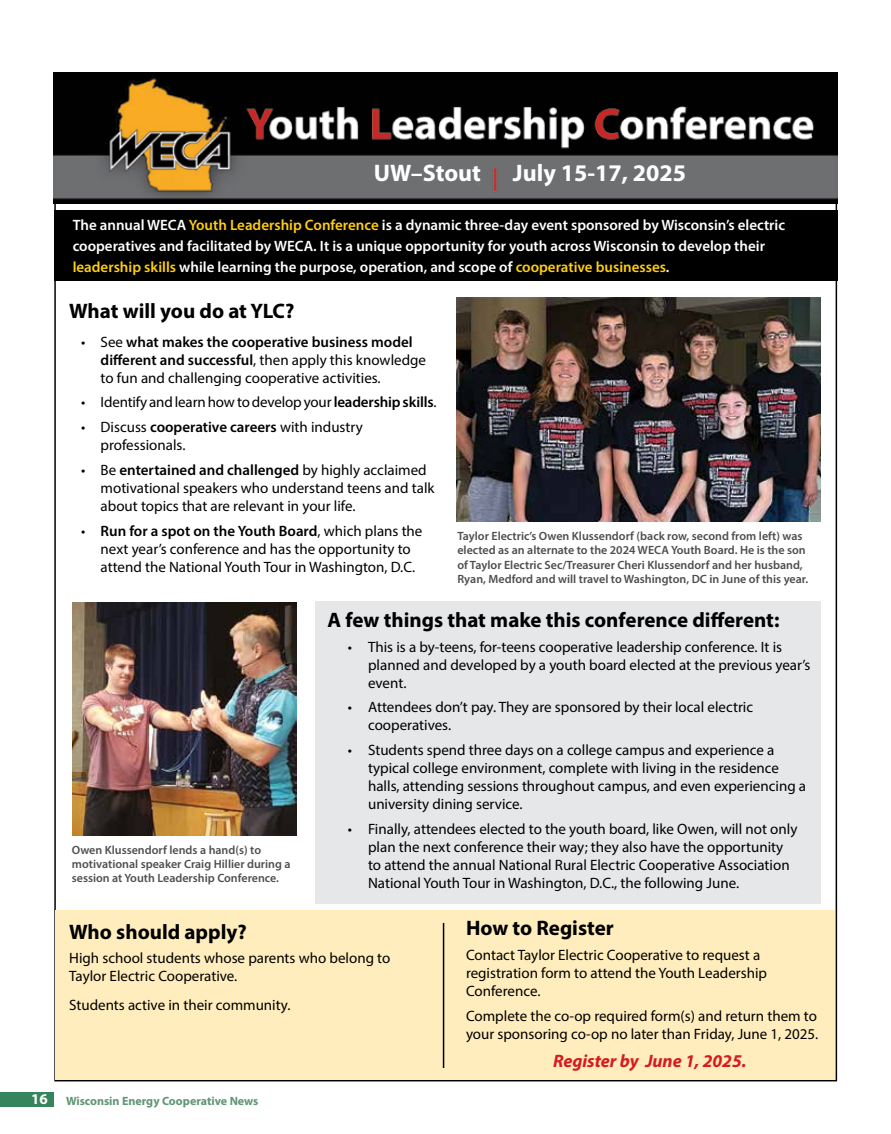
<style>
.page{position:relative;width:891px;height:1134px;background:#fff}
.page>*{position:absolute;margin:0;border:0;box-sizing:border-box;transform-origin:0 0}
.t1{font:700 24px "Myriad Pro";color:#fff}
.t2{font:700 21px "Myriad Pro";color:#000}
.t3{font:italic 700 18px "Myriad Pro";color:#d71920}
.t4{font:15px/18px "Myriad Pro";color:#000}
.t5{font:600 15px/21px "Myriad Pro";color:#fff}
.t6{font:600 12px/14.4px "Myriad Pro";color:#4d4d4f}
.t7{font:600 12px/14.4px "Myriad Pro";color:#4f4f51}
.t8{font:700 12px "Myriad Pro";color:#609575}
.s1{color:#ffcf0e}
.s2{font-weight:600}
.s3{font-size:15px;color:#fff}
</style>
<div class="page">
<div style="left:315px;top:601px;width:505px;height:303px;background:#e6e7e8"></div>
<div style="left:56px;top:910px;width:779px;height:170px;background:#ffedbd"></div>
<div style="left:54px;top:211px;width:784px;height:70px;background:#000"></div>
<div style="left:0;top:1092px;width:54px;height:14px;background:#35845c"></div>
<img style="left:54px;top:73px;width:783px;height:131px">
<img style="left:456px;top:297px;width:364px;height:224px">
<img style="left:72px;top:602px;width:225px;height:234px">
<hr style="left:443px;top:923px;width:1px;height:145px;background:#000">
<h1 class="t1" style="left:374px;top:157px;width:109px">UW–Stout</h1>
<h1 class="t1" style="left:513px;top:157px;width:175px">July 15-17, 2025</h1>
<p class="t5" style="left:73px;top:214px;width:714px">The annual WECA <span class="s1">Youth Leadership Conference</span> is a dynamic three-day event sponsored by Wisconsin’s electric cooperatives and facilitated by WECA. It is a unique opportunity for youth across Wisconsin to develop their <span class="s1">leadership skills</span> while learning the purpose, operation, and scope of <span class="s1">cooperative businesses</span>.</p>
<h2 class="t2" style="left:69px;top:297px;width:227px">What will you do at YLC?</h2>
<p class="t4" style="left:101px;top:332px;width:327px;text-indent:-20px">• See <span class="s2">what makes the cooperative business model different and successful</span>, then apply this knowledge to fun and challenging cooperative activities.</p>
<p class="t4" style="left:81px;top:393px;width:357px">• Identify and learn how to develop your <span class="s2">leadership skills</span>.</p>
<p class="t4" style="left:101px;top:418px;width:264px;text-indent:-20px">• Discuss <span class="s2">cooperative careers</span> with industry professionals.</p>
<p class="t4" style="left:101px;top:461px;width:335px;text-indent:-20px">• Be <span class="s2">entertained and challenged</span> by highly acclaimed motivational speakers who understand teens and talk about topics that are relevant in your life.</p>
<p class="t4" style="left:101px;top:521px;width:323px;text-indent:-20px">• <span class="s2">Run for a spot on the Youth Board</span>, which plans the next year’s conference and has the opportunity to attend the National Youth Tour in Washington, D.C.</p>
<p class="t6" style="left:457px;top:529px;width:352px">Taylor Electric’s Owen Klussendorf (back row, second from left) was elected as an alternate to the 2024 WECA Youth Board. He is the son of Taylor Electric Sec/Treasurer Cheri Klussendorf and her husband, Ryan, Medford and will travel to Washington, DC in June of this year.</p>
<p class="t7" style="left:72px;top:842px;width:220px">Owen Klussendorf lends a hand(s) to motivational speaker Craig Hillier during a session at Youth Leadership Conference.</p>
<h2 class="t2" style="left:328px;top:606px;width:453px">A few things that make this conference different:</h2>
<p class="t4" style="left:368px;top:637px;width:444px;text-indent:-20px">• This is a by-teens, for-teens cooperative leadership conference. It is planned and developed by a youth board elected at the previous year’s event.</p>
<p class="t4" style="left:368px;top:698px;width:387px;text-indent:-20px">• Attendees don’t pay. They are sponsored by their local electric cooperatives.</p>
<p class="t4" style="left:368px;top:741px;width:440px;text-indent:-20px">• Students spend three days on a college campus and experience a typical college environment, complete with living in the residence halls, attending sessions throughout campus, and even experiencing a university dining service.</p>
<p class="t4" style="left:368px;top:820px;width:431px;text-indent:-20px">• Finally, attendees elected to the youth board, like Owen, will not only plan the next conference their way; they also have the opportunity to attend the annual National Rural Electric Cooperative Association National Youth Tour in Washington, D.C., the following June.</p>
<h2 class="t2" style="left:69px;top:918px;width:179px">Who should apply?</h2>
<p class="t4" style="left:69px;top:949px;width:323px">High school students whose parents who belong to<br>Taylor Electric Cooperative.</p>
<p class="t4" style="left:69px;top:996px;width:223px">Students active in their community.</p>
<p class="t8" style="left:31px;top:1093px;width:228px"><span class="s3">16</span> Wisconsin Energy Cooperative News</p>
<h2 class="t2" style="left:466px;top:914px;width:149px">How to Register</h2>
<p class="t4" style="left:466px;top:946px;width:303px">Contact Taylor Electric Cooperative to request a registration form to attend the Youth Leadership<br>Conference.</p>
<p class="t4" style="left:466px;top:1006px;width:354px">Complete the co-op required form(s) and return them to your sponsoring co-op no later than Friday, June 1, 2025.</p>
<p class="t3" style="left:553px;top:1049px;width:195px">Register by June 1, 2025.</p>
</div>
